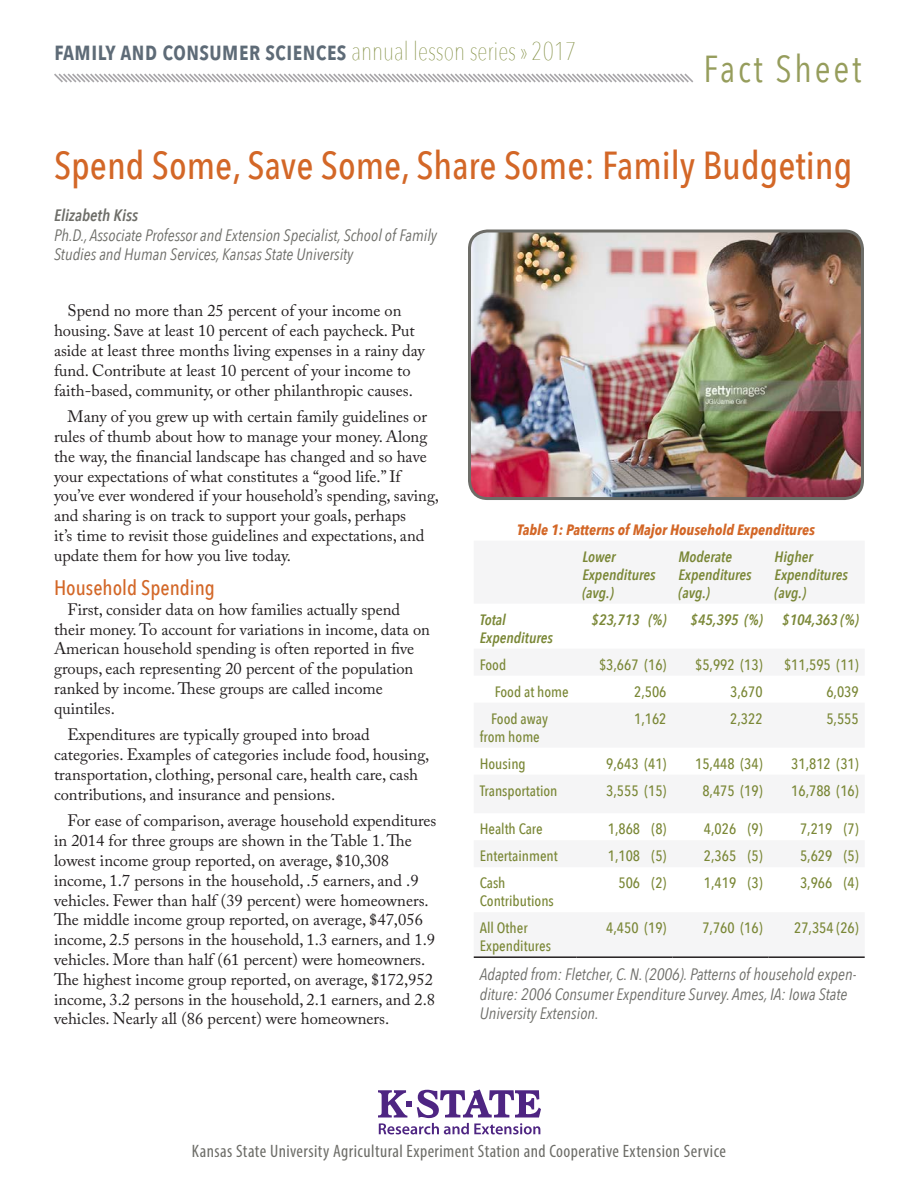
<style>
.page{position:relative;width:918px;height:1188px;background:#fff}
.page>*{position:absolute;margin:0;border:0;box-sizing:border-box;transform-origin:0 0}
.Main_Title{font:500 39px "Avenir Next Condensed";color:#d36727}
.t1{font:37.5px "Avenir Next Condensed";letter-spacing:.075em;color:#969d5c}
.t2{font:600 25.5px "Avenir Next Condensed";color:#5e6b77}
.Large_Heading{font:500 21px "Avenir Next Condensed";color:#d36727}
.t3{font:condensed 18px "Myriad Pro";letter-spacing:.025em;color:#6d6d68}
.Body_Copy{font:16.5px/19.8px "Adobe Caslon Pro";color:#231f20}
.Sub_Title{font:italic 16.5px/19.8px "Avenir Next Condensed";color:#6d6d68}
.Sub_Title-2{font:italic 600 16.5px "Avenir Next Condensed";color:#6d6d68}
.Table_Text_-_body{font:500 15px/18px "Avenir Next Condensed";color:#7a8736}
.Table_Text_-_body-2{font:italic 600 15px/18px "Avenir Next Condensed";color:#7a8736}
.Table_Text_-_Header{font:italic 700 15px "Avenir Next Condensed";color:#d36727}
.s1{font-weight:200;color:#7a8736}
</style>
<div class="page">
<svg style="left:378px;top:1090px;width:163px;height:44px"></svg>
<svg style="left:54px;top:73px;width:640px;height:10px"></svg>
<img style="left:470px;top:231px;width:392px;height:268px">
<div style="left:468px;top:230px;width:396px;height:270px;border:3px solid #6d6d68;border-radius:18px"></div>
<hr style="left:474px;top:956px;width:102px;height:2px;background:#231f20">
<hr style="left:576px;top:956px;width:96px;height:2px;background:#231f20">
<hr style="left:672px;top:956px;width:97px;height:2px;background:#231f20">
<hr style="left:769px;top:956px;width:96px;height:2px;background:#231f20">
<h3 class="t2" style="left:54px;top:29px;width:524px">family and consumer sciences <span class="s1">annual lesson series » 2017</span></h3>
<h2 class="t1" style="left:703px;top:37px;width:160px">Fact Sheet</h2>
<p class="Main_Title" style="left:54px;top:142px;width:800px">Spend Some, Save Some, Share Some: Family Budgeting</p>
<p class="Sub_Title-2" style="left:54px;top:205px;width:86px">Elizabeth Kiss</p>
<p class="Sub_Title" style="left:54px;top:225px;width:385px">Ph.D., Associate Professor and Extension Specialist, School of Family<br>Studies and Human Services, Kansas State University</p>
<p class="Body_Copy" style="left:54px;top:301px;width:372px;text-indent:13px">Spend no more than 25 percent of your income on housing. Save at least 10 percent of each paycheck. Put aside at least three months living expenses in a rainy day fund. Contribute at least 10 percent of your income to faith-based, community, or other philanthropic causes.</p>
<p class="Body_Copy" style="left:54px;top:407px;width:387px;text-indent:13px">Many of you grew up with certain family guidelines or rules of thumb about how to manage your money. Along the way, the financial landscape has changed and so have your expectations of what constitutes a “good life.” If you’ve ever wondered if your household’s spending, saving, and sharing is on track to support your goals, perhaps<br>it’s time to revisit those guidelines and expectations, and update them for how you live today.</p>
<p class="Large_Heading" style="left:54px;top:575px;width:163px">Household Spending</p>
<p class="Body_Copy" style="left:54px;top:599px;width:378px;text-indent:13px">First, consider data on how families actually spend their money. To account for variations in income, data on American household spending is often reported in five groups, each representing 20 percent of the population ranked by income. These groups are called income quintiles.</p>
<p class="Body_Copy" style="left:54px;top:725px;width:377px;text-indent:13px">Expenditures are typically grouped into broad categories. Examples of categories include food, housing, transportation, clothing, personal care, health care, cash contributions, and insurance and pensions.</p>
<p class="Body_Copy" style="left:54px;top:811px;width:384px;text-indent:13px">For ease of comparison, average household expenditures in 2014 for three groups are shown in the Table 1. The lowest income group reported, on average, $10,308 income, 1.7 persons in the household, .5 earners, and .9 vehicles. Fewer than half (39 percent) were homeowners.<br>The middle income group reported, on average, $47,056 income, 2.5 persons in the household, 1.3 earners, and 1.9 vehicles. More than half (61 percent) were homeowners.<br>The highest income group reported, on average, $172,952 income, 3.2 persons in the household, 2.1 earners, and 2.8 vehicles. Nearly all (86 percent) were homeowners.</p>
<p class="Table_Text_-_Header" style="left:517px;top:520px;width:299px">Table 1: Patterns of Major Household Expenditures</p>
<p class="Table_Text_-_body-2" style="left:582px;top:547px;width:75px">Lower<br>Expenditures (avg.)</p>
<p class="Table_Text_-_body-2" style="left:678px;top:547px;width:75px">Moderate<br>Expenditures (avg.)</p>
<p class="Table_Text_-_body-2" style="left:775px;top:547px;width:75px">Higher<br>Expenditures (avg.)</p>
<p class="Table_Text_-_body-2" style="left:480px;top:610px;width:75px">Total<br>Expenditures</p>
<p class="Table_Text_-_body-2" style="left:592px;top:610px;width:76px">$23,713 (%)</p>
<p class="Table_Text_-_body-2" style="left:691px;top:610px;width:73px">$45,395 (%)</p>
<p class="Table_Text_-_body-2" style="left:782px;top:610px;width:78px">$104,363 (%)</p>
<p class="Table_Text_-_body" style="left:480px;top:655px;width:28px">Food</p>
<p class="Table_Text_-_body" style="left:599px;top:655px;width:69px">$3,667 (16)</p>
<p class="Table_Text_-_body" style="left:695px;top:655px;width:69px">$5,992 (13)</p>
<p class="Table_Text_-_body" style="left:784px;top:655px;width:76px">$11,595 (11)</p>
<p class="Table_Text_-_body" style="left:495px;top:682px;width:76px">Food at home</p>
<p class="Table_Text_-_body" style="left:634px;top:682px;width:34px">2,506</p>
<p class="Table_Text_-_body" style="left:730px;top:682px;width:34px">3,670</p>
<p class="Table_Text_-_body" style="left:826px;top:682px;width:34px">6,039</p>
<p class="Table_Text_-_body" style="left:480px;top:709px;width:70px;text-indent:11px">Food away from home</p>
<p class="Table_Text_-_body" style="left:634px;top:709px;width:34px">1,162</p>
<p class="Table_Text_-_body" style="left:730px;top:709px;width:34px">2,322</p>
<p class="Table_Text_-_body" style="left:826px;top:709px;width:34px">5,555</p>
<p class="Table_Text_-_body" style="left:480px;top:754px;width:48px">Housing</p>
<p class="Table_Text_-_body" style="left:606px;top:754px;width:62px">9,643 (41)</p>
<p class="Table_Text_-_body" style="left:695px;top:754px;width:69px">15,448 (34)</p>
<p class="Table_Text_-_body" style="left:791px;top:754px;width:69px">31,812 (31)</p>
<p class="Table_Text_-_body" style="left:480px;top:781px;width:79px">Transportation</p>
<p class="Table_Text_-_body" style="left:606px;top:781px;width:62px">3,555 (15)</p>
<p class="Table_Text_-_body" style="left:702px;top:781px;width:62px">8,475 (19)</p>
<p class="Table_Text_-_body" style="left:791px;top:781px;width:69px">16,788 (16)</p>
<p class="Table_Text_-_body" style="left:480px;top:820px;width:64px">Health Care</p>
<p class="Table_Text_-_body" style="left:608px;top:820px;width:60px">1,868 (8)</p>
<p class="Table_Text_-_body" style="left:704px;top:820px;width:60px">4,026 (9)</p>
<p class="Table_Text_-_body" style="left:800px;top:820px;width:60px">7,219 (7)</p>
<p class="Table_Text_-_body" style="left:480px;top:847px;width:80px">Entertainment</p>
<p class="Table_Text_-_body" style="left:608px;top:847px;width:60px">1,108 (5)</p>
<p class="Table_Text_-_body" style="left:704px;top:847px;width:60px">2,365 (5)</p>
<p class="Table_Text_-_body" style="left:800px;top:847px;width:60px">5,629 (5)</p>
<p class="Table_Text_-_body" style="left:480px;top:874px;width:76px">Cash<br>Contributions</p>
<p class="Table_Text_-_body" style="left:618px;top:874px;width:49px">506 (2)</p>
<p class="Table_Text_-_body" style="left:704px;top:874px;width:60px">1,419 (3)</p>
<p class="Table_Text_-_body" style="left:800px;top:874px;width:60px">3,966 (4)</p>
<p class="Table_Text_-_body" style="left:480px;top:919px;width:73px">All Other<br>Expenditures</p>
<p class="Table_Text_-_body" style="left:606px;top:919px;width:62px">4,450 (19)</p>
<p class="Table_Text_-_body" style="left:702px;top:919px;width:62px">7,760 (16)</p>
<p class="Table_Text_-_body" style="left:794px;top:919px;width:66px">27,354 (26)</p>
<p class="Sub_Title" style="left:480px;top:964px;width:378px">Adapted from: Fletcher, C. N. (2006). Patterns of household expen&shy;diture: 2006 Consumer Expenditure Survey. Ames, IA: Iowa State<br>University Extension.</p>
<p class="t3" style="left:192px;top:1140px;width:536px">Kansas State University Agricultural Experiment Station and Cooperative Extension Service</p>
</div>
